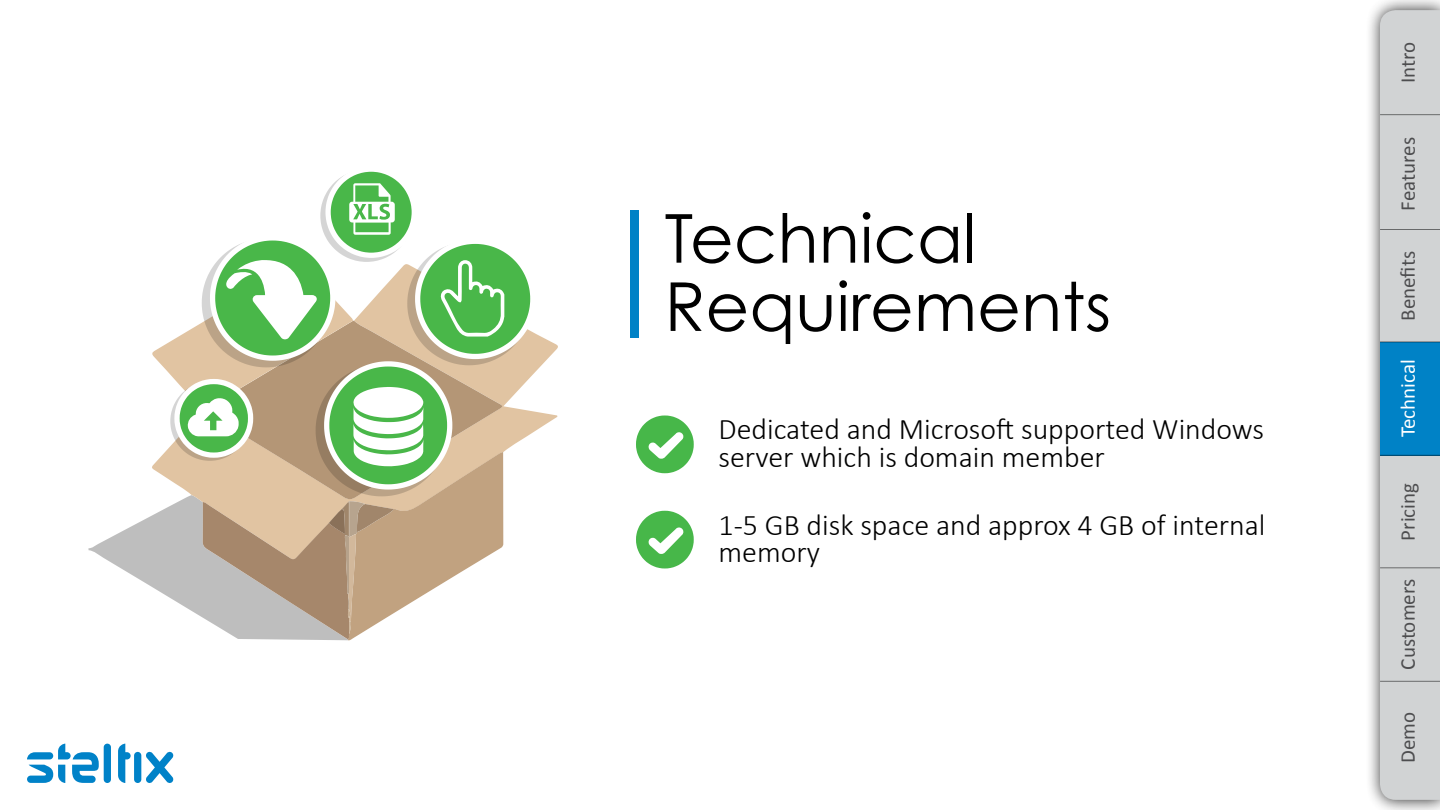
<style>
.page{position:relative;width:1440px;height:810px;background:#fff}
.page>*{position:absolute;margin:0;border:0;box-sizing:border-box;transform-origin:0 0}
.t1{font:67.5px/68.2px "Century Gothic Pro";color:#000}
.t2{font:300 30px/27.8px "Calibri";color:#000}
.t3{font:21px "Calibri";color:#4d4d4f}
.t4{font:21px "Calibri";color:#fff}
</style>
<div class="page">
<div style="left:630px;top:211px;width:9px;height:127px;background:#0082c6"></div>
<svg style="left:636px;top:416px;width:58px;height:57px"></svg>
<svg style="left:636px;top:511px;width:58px;height:57px"></svg>
<svg style="left:538px;top:335px;width:20px;height:94px"></svg>
<svg style="left:88px;top:171px;width:450px;height:469px"></svg>
<svg style="left:27px;top:744px;width:147px;height:39px"></svg>
<div style="left:1365px;top:0;width:75px;height:810px;background:#000;opacity:.8"></div>
<div style="left:1380px;top:10px;width:60px;height:790px;background:#d1d3d4"></div>
<div style="left:1380px;top:342px;width:60px;height:113px;background:#0082c6"></div>
<hr style="left:1380px;top:229px;width:60px;height:1px;background:#000">
<hr style="left:1380px;top:114px;width:60px;height:1px;background:#000">
<hr style="left:1380px;top:342px;width:60px;height:1px;background:#000">
<hr style="left:1380px;top:455px;width:60px;height:1px;background:#000">
<hr style="left:1380px;top:567px;width:60px;height:1px;background:#000">
<hr style="left:1380px;top:681px;width:60px;height:1px;background:#000">
<h1 class="t1" style="left:664px;top:204px;width:448px">Technical<br>Requirements</h1>
<p class="t2" style="left:718px;top:415px;width:547px">Dedicated and Microsoft supported Windows server which is domain member</p>
<p class="t2" style="left:718px;top:510px;width:549px">1-5 GB disk space and approx 4 GB of internal memory</p>
<p class="t3" style="left:1393px;top:83px;width:43px;rotate:-90deg">Intro</p>
<p class="t3" style="left:1393px;top:211px;width:75px;rotate:-90deg">Features</p>
<p class="t3" style="left:1393px;top:321px;width:71px;rotate:-90deg">Benefits</p>
<p class="t4" style="left:1393px;top:437px;width:80px;rotate:-90deg">Technical</p>
<p class="t3" style="left:1393px;top:541px;width:59px;rotate:-90deg">Pricing</p>
<p class="t3" style="left:1393px;top:670px;width:92px;rotate:-90deg">Customers</p>
<p class="t3" style="left:1393px;top:763px;width:53px;rotate:-90deg">Demo</p>
</div>
